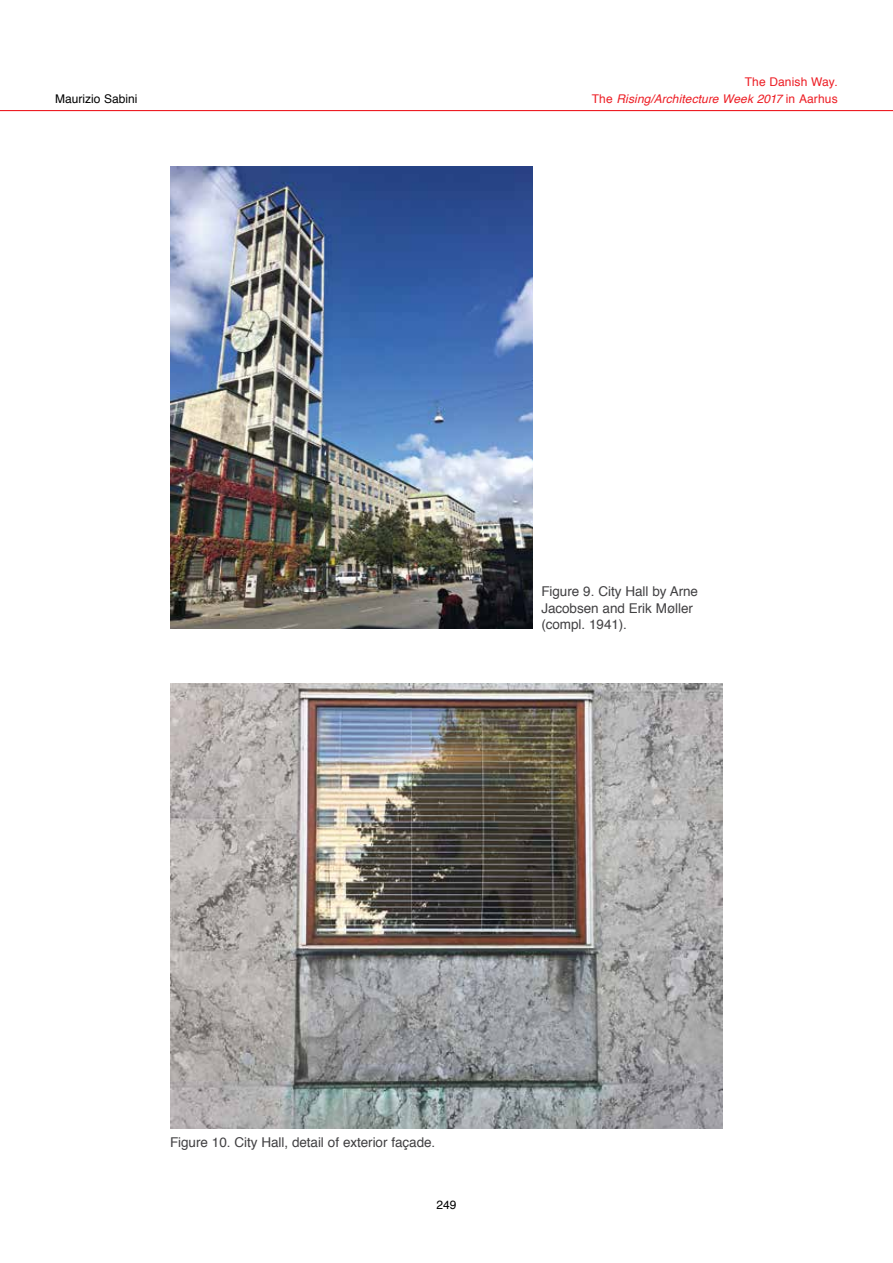
<style>
.page{position:relative;width:893px;height:1263px;background:#fff}
.page>*{position:absolute;margin:0;border:0;box-sizing:border-box;transform-origin:0 0}
.t1{font:13.5px/16.5px "Helvetica";letter-spacing:-.005em;color:#414042}
.t2{font:italic 12px/17.2px "Helvetica";letter-spacing:.01em;color:#ed1d24;text-align:right}
.t3{font:12px "Helvetica";color:#000}
.s1{font-style:normal}
</style>
<div class="page">
<hr style="left:0;top:110px;width:893px;height:1px;background:#ed1d24">
<img style="left:170px;top:684px;width:553px;height:444px">
<img style="left:170px;top:167px;width:363px;height:462px">
<p class="t3" style="left:55px;top:90px;width:84px">Maurizio Sabini</p>
<p class="t2" style="left:592px;top:74px;width:247px"><span class="s1">The Danish Way.<br>The</span> Rising/Architecture Week 2017 <span class="s1">in Aarhus</span></p>
<p class="t1" style="left:541px;top:584px;width:158px">Figure 9. City Hall by Arne<br>Jacobsen and Erik Møller (compl. 1941).</p>
<p class="t1" style="left:170px;top:1134px;width:267px">Figure 10. City Hall, detail of exterior façade.</p>
<p class="t3" style="left:436px;top:1195px;width:22px">249</p>
</div>
